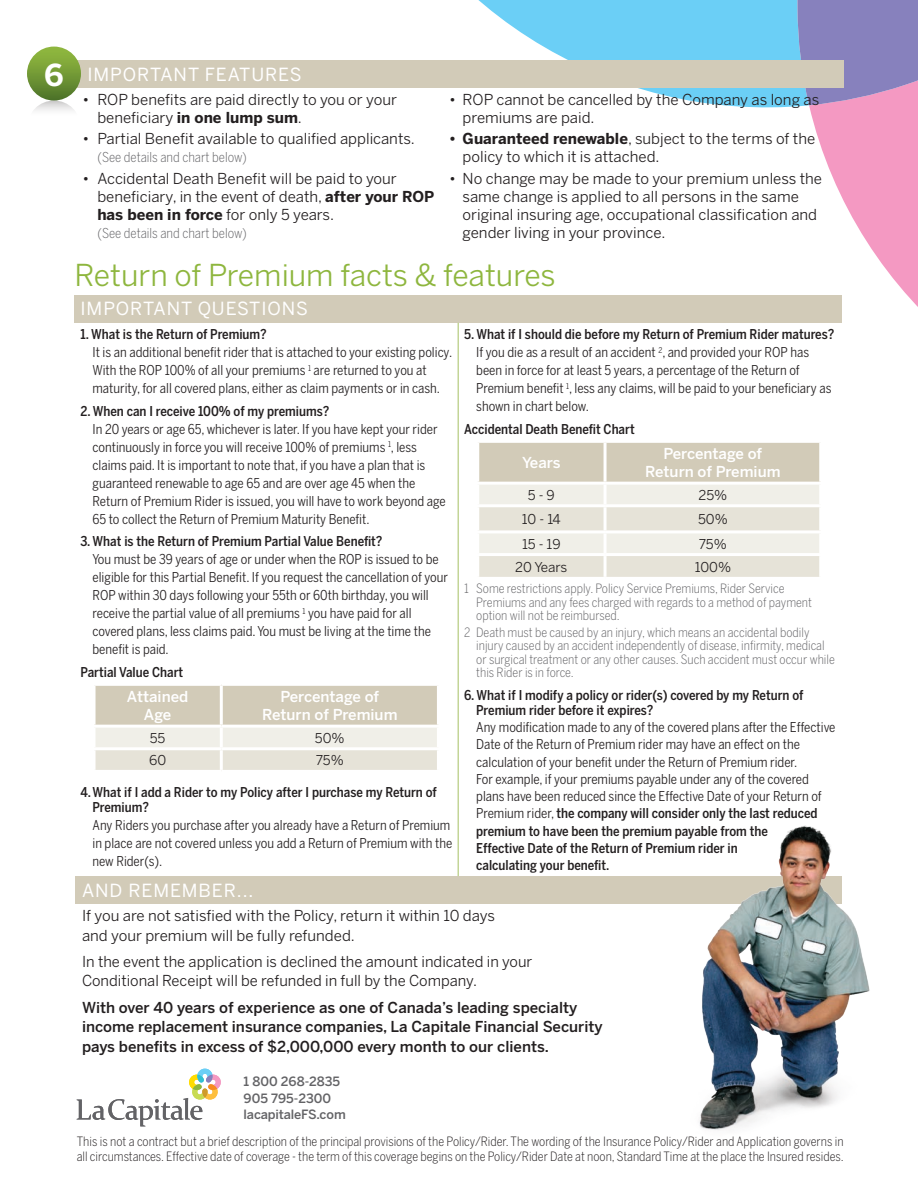
<style>
.page{position:relative;width:918px;height:1188px;background:#fff}
.page>*{position:absolute;margin:0;border:0;box-sizing:border-box;transform-origin:0 0}
._2b-Intro_Lead-in{font:30px "Benton Sans";color:#8eb63e}
.t1{font:700 30px "Benton Sans";color:#fff}
.t2{font:18px "Benton Sans";letter-spacing:.05em;color:#fff}
.Texte{font:15px/18px "Benton Sans";color:#231f20}
.Texte-2{font:500 15px/19.5px "Benton Sans";color:#231f20}
.t3{font:500 15px "Benton Sans";color:#fff}
._5b-Body_Txt_after_S{font:13.5px/18px "Benton Sans Cond";color:#231f20}
._5b-Body_Txt_after_S-2{font:500 13.5px/15px "Benton Sans Cond";color:#231f20}
.t4{font:300 13.5px "Benton Sans Cond";color:#636366}
.t5{font:13.5px "Benton Sans";letter-spacing:-.005em;color:#231f20}
._5b-Body_Txt_after_S-3{font:300 12.75px/13.5px "Benton Sans Cond";color:#636366}
.Texte-3{font:300 12.75px/15px "Benton Sans Cond";color:#231f20}
.Texte-4{font:500 12.75px/16.5px "Benton Sans";letter-spacing:-.005em;color:#636366}
.s1{font-weight:700}
.s2{font-weight:500}
</style>
<div class="page">
<svg style="left:478px;top:0;width:319px;height:108px;fill:#6bcff6"></svg>
<svg style="left:797px;top:0;width:121px;height:307px"></svg>
<div style="left:75px;top:876px;width:767px;height:28px;background:#d2cbb8"></div>
<div style="left:76px;top:60px;width:767px;height:28px;background:#d2cbb8"></div>
<div style="left:27px;top:47px;width:54px;height:54px;background:linear-gradient(to bottom,#92ba3c,#577b34);border-radius:27px"></div>
<svg style="left:27px;top:101px;width:54px;height:54px"></svg>
<svg style="left:77px;top:1069px;width:144px;height:57px"></svg>
<img style="left:699px;top:825px;width:171px;height:305px">
<div style="left:75px;top:295px;width:767px;height:28px;background:#d2cbb8"></div>
<hr style="left:458px;top:323px;width:1px;height:553px;background:#c3d597">
<svg style="left:96px;top:686px;width:341px;height:84px;background:#dedacc"></svg>
<hr style="left:220px;top:686px;width:3px;height:39px;background:#fff">
<hr style="left:93px;top:725px;width:128px;height:3px;background:#fff">
<hr style="left:221px;top:725px;width:219px;height:3px;background:#fff">
<hr style="left:220px;top:728px;width:3px;height:19px;background:#fff">
<hr style="left:93px;top:747px;width:128px;height:3px;background:#fff">
<hr style="left:221px;top:747px;width:219px;height:3px;background:#fff">
<hr style="left:220px;top:750px;width:3px;height:20px;background:#fff">
<svg style="left:479px;top:443px;width:340px;height:134px;background:#e3dfd3"></svg>
<hr style="left:604px;top:443px;width:3px;height:39px;background:#fff">
<hr style="left:476px;top:482px;width:129px;height:3px;background:#fff">
<hr style="left:605px;top:482px;width:217px;height:3px;background:#fff">
<hr style="left:604px;top:485px;width:3px;height:19px;background:#fff">
<hr style="left:604px;top:533px;width:3px;height:20px;background:#fff">
<hr style="left:476px;top:553px;width:129px;height:3px;background:#fff">
<hr style="left:605px;top:553px;width:217px;height:3px;background:#fff">
<hr style="left:604px;top:556px;width:3px;height:21px;background:#fff">
<hr style="left:476px;top:504px;width:129px;height:3px;background:#fff">
<hr style="left:605px;top:504px;width:217px;height:3px;background:#fff">
<hr style="left:604px;top:507px;width:3px;height:23px;background:#fff">
<hr style="left:476px;top:530px;width:129px;height:3px;background:#fff">
<hr style="left:605px;top:530px;width:217px;height:3px;background:#fff">
<p class="t1" style="left:44px;top:57px;width:21px">6</p>
<p class="t2" style="left:87px;top:64px;width:216px">IMPORTANT FEATURES</p>
<p class="Texte" style="left:97px;top:90px;width:301px;text-indent:-15px">• ROP benefits are paid directly to you or your beneficiary <span class="s1">in one lump sum</span>.</p>
<p class="Texte" style="left:82px;top:130px;width:334px">• Partial Benefit available to qualified applicants.</p>
<p class="t4" style="left:97px;top:149px;width:151px">(See details and chart below)</p>
<p class="Texte" style="left:97px;top:169px;width:339px;text-indent:-15px">• Accidental Death Benefit will be paid to your beneficiary, in the event of death, <span class="s1">after your ROP has been in force</span> for only 5 years.</p>
<p class="t4" style="left:97px;top:225px;width:151px">(See details and chart below)</p>
<p class="Texte" style="left:463px;top:90px;width:358px;text-indent:-14px">• ROP cannot be cancelled by the Company as long as premiums are paid.</p>
<p class="Texte" style="left:463px;top:130px;width:354px;text-indent:-14px"><span class="s1">• Guaranteed renewable</span>, subject to the terms of the policy to which it is attached.</p>
<p class="Texte" style="left:463px;top:169px;width:361px;text-indent:-14px">• No change may be made to your premium unless the same change is applied to all persons in the same original insuring age, occupational classification and gender living in your province.</p>
<p class="_2b-Intro_Lead-in" style="left:75px;top:257px;width:483px">Return of Premium facts &amp; features</p>
<p class="t2" style="left:81px;top:298px;width:229px">IMPORTANT QUESTIONS</p>
<p class="_5b-Body_Txt_after_S" style="left:93px;top:325px;width:361px;text-indent:-12px"><span class="s2">1. What is the Return of Premium?<br></span>It is an additional benefit rider that is attached to your existing policy.<br>With the ROP 100% of all your premiums <sup>1</sup> are returned to you at maturity, for all covered plans, either as claim payments or in cash.</p>
<p class="_5b-Body_Txt_after_S" style="left:93px;top:402px;width:355px;text-indent:-12px"><span class="s2">2. When can I receive 100% of my premiums?<br></span>In 20 years or age 65, whichever is later. If you have kept your rider continuously in force you will receive 100% of premiums <sup>1</sup>, less claims paid. It is important to note that, if you have a plan that is guaranteed renewable to age 65 and are over age 45 when the Return of Premium Rider is issued, you will have to work beyond age 65 to collect the Return of Premium Maturity Benefit.</p>
<p class="_5b-Body_Txt_after_S" style="left:93px;top:532px;width:357px;text-indent:-12px"><span class="s2">3. What is the Return of Premium Partial Value Benefit?<br></span>You must be 39 years of age or under when the ROP is issued to be eligible for this Partial Benefit. If you request the cancellation of your ROP within 30 days following your 55th or 60th birthday, you will receive the partial value of all premiums <sup>1</sup> you have paid for all covered plans, less claims paid. You must be living at the time the benefit is paid.</p>
<p class="_5b-Body_Txt_after_S-2" style="left:81px;top:664px;width:104px">Partial Value Chart</p>
<p class="t3" style="left:127px;top:688px;width:63px">Attained</p>
<p class="t3" style="left:144px;top:706px;width:29px">Age</p>
<p class="_5b-Body_Txt_after_S" style="left:476px;top:325px;width:359px;text-indent:-12px"><span class="s2">5. What if I should die before my Return of Premium Rider matures?<br></span>If you die as a result of an accident <sup>2</sup>, and provided your ROP has been in force for at least 5 years, a percentage of the Return of Premium benefit <sup>1</sup>, less any claims, will be paid to your beneficiary as shown in chart below.</p>
<p class="_5b-Body_Txt_after_S-2" style="left:464px;top:421px;width:172px">Accidental Death Benefit Chart</p>
<p class="t3" style="left:522px;top:454px;width:40px">Years</p>
<p class="t3" style="left:664px;top:445px;width:100px">Percentage of</p>
<p class="t3" style="left:645px;top:463px;width:137px">Return of Premium</p>
<p class="t5" style="left:528px;top:487px;width:29px">5 - 9</p>
<p class="t5" style="left:698px;top:487px;width:30px">25%</p>
<p class="t5" style="left:522px;top:511px;width:40px">10 - 14</p>
<p class="t5" style="left:698px;top:511px;width:31px">50%</p>
<p class="t5" style="left:522px;top:536px;width:40px">15 - 19</p>
<p class="t5" style="left:699px;top:536px;width:30px">75%</p>
<p class="t5" style="left:515px;top:559px;width:54px">20 Years</p>
<p class="t5" style="left:695px;top:559px;width:38px">100%</p>
<p class="_5b-Body_Txt_after_S-3" style="left:476px;top:582px;width:337px;text-indent:-12px">1 Some restrictions apply. Policy Service Premiums, Rider Service<br>Premiums and any fees charged with regards to a method of payment option will not be reimbursed.</p>
<p class="_5b-Body_Txt_after_S-3" style="left:476px;top:625px;width:360px;text-indent:-12px">2 Death must be caused by an injury, which means an accidental bodily injury caused by an accident independently of disease, infirmity, medical or surgical treatment or any other causes. Such accident must occur while this Rider is in force.</p>
<p class="_5b-Body_Txt_after_S-2" style="left:476px;top:687px;width:329px;text-indent:-12px">6. What if I modify a policy or rider(s) covered by my Return of<br>Premium rider before it expires?</p>
<p class="_5b-Body_Txt_after_S" style="left:476px;top:719px;width:361px;line-height:17.2px">Any modification made to any of the covered plans after the Effective Date of the Return of Premium rider may have an effect on the calculation of your benefit under the Return of Premium rider.<br>For example, if your premiums payable under any of the covered plans have been reduced since the Effective Date of your Return of Premium rider, <span class="s2">the company will consider only the last reduced premium to have been the premium payable from the<br>Effective Date of the Return of Premium rider in<br>calculating your benefit.</span></p>
<p class="t3" style="left:281px;top:688px;width:100px">Percentage of</p>
<p class="t3" style="left:262px;top:706px;width:137px">Return of Premium</p>
<p class="t5" style="left:150px;top:730px;width:17px">55</p>
<p class="t5" style="left:315px;top:730px;width:31px">50%</p>
<p class="t5" style="left:149px;top:753px;width:19px">60</p>
<p class="t5" style="left:316px;top:753px;width:30px">75%</p>
<p class="_5b-Body_Txt_after_S-2" style="left:93px;top:784px;width:346px;text-indent:-12px">4.What if I add a Rider to my Policy after I purchase my Return of<br>Premium?</p>
<p class="_5b-Body_Txt_after_S" style="left:93px;top:816px;width:361px">Any Riders you purchase after you already have a Return of Premium in place are not covered unless you add a Return of Premium with the new Rider(s).</p>
<p class="t2" style="left:82px;top:880px;width:173px">AND REMEMBER...</p>
<p class="Texte" style="left:82px;top:906px;width:415px;line-height:19.5px">If you are not satisfied with the Policy, return it within 10 days and your premium will be fully refunded.</p>
<p class="Texte" style="left:82px;top:951px;width:452px;line-height:19.5px">In the event the application is declined the amount indicated in your<br>Conditional Receipt will be refunded in full by the Company.</p>
<p class="Texte-2" style="left:82px;top:997px;width:522px">With over 40 years of experience as one of Canada’s leading specialty income replacement insurance companies, La Capitale Financial Security pays benefits in excess of $2,000,000 every month to our clients.</p>
<p class="Texte-4" style="left:244px;top:1073px;width:104px">1 800 268-2835<br>905 795-2300 lacapitaleFS.com</p>
<p class="Texte-3" style="left:77px;top:1134px;width:769px">This is not a contract but a brief description of the principal provisions of the Policy/Rider. The wording of the Insurance Policy/Rider and Application governs in all circumstances. Effective date of coverage - the term of this coverage begins on the Policy/Rider Date at noon, Standard Time at the place the Insured resides.</p>
</div>
